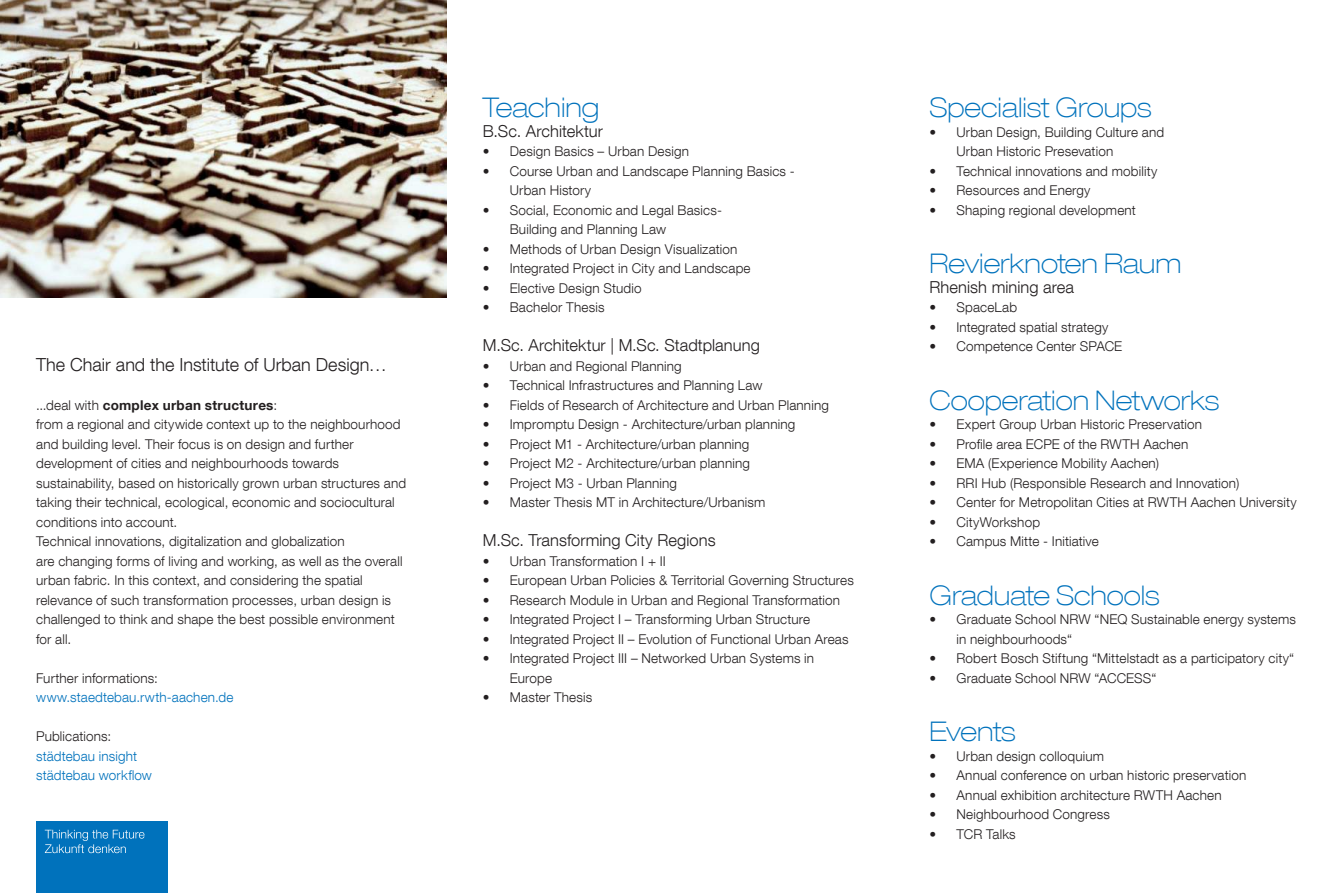
<style>
.page{position:relative;width:1340px;height:893px;background:#fff}
.page>*{position:absolute;margin:0;border:0;box-sizing:border-box;transform-origin:0 0}
.t1{font:100 expanded 27px "Helvetica Neue LT Com";color:#0072bc}
.t2{font:300 18px "Helvetica Neue LT Com";color:#231f20}
.t3{font:300 16.5px "Helvetica Neue LT Com";letter-spacing:.005em;color:#231f20}
.t4{font:300 13.5px/19.5px "Helvetica Neue LT Com";letter-spacing:.01em;color:#231f20}
.t5{font:300 13.5px/19.5px "Helvetica Neue LT Com";letter-spacing:.01em;color:#0072bc}
.s1{font-weight:700}
</style>
<div class="page">
<img style="left:0;top:0;width:446px;height:298px">
<div style="left:36px;top:821px;width:132px;height:72px;background:#0072bc"></div>
<svg style="left:45px;top:830px;width:99px;height:23px"></svg>
<h2 class="t2" style="left:36px;top:353px;width:352px">The Chair and the Institute of Urban Design…</h2>
<p class="t4" style="left:36px;top:395px;width:371px">...deal with <span class="s1">complex urban structures</span>:<br>from a regional and citywide context up to the neighbourhood and building level. Their focus is on design and further development of cities and neighbourhoods towards sustainability, based on historically grown urban structures and taking their technical, ecological, economic and sociocultural conditions into account.<br>Technical innovations, digitalization and globalization<br>are changing forms of living and working, as well as the overall urban fabric. In this context, and considering the spatial relevance of such transformation processes, urban design is challenged to think and shape the best possible environment for all.</p>
<p class="t4" style="left:36px;top:668px;width:123px">Further informations:</p>
<p class="t5" style="left:36px;top:687px;width:199px">www.staedtebau.rwth-aachen.de</p>
<p class="t4" style="left:36px;top:726px;width:77px">Publications:</p>
<p class="t5" style="left:36px;top:746px;width:117px">städtebau insight städtebau workflow</p>
<h1 class="t1" style="left:483px;top:91px;width:118px">Teaching</h1>
<p class="t3" style="left:483px;top:121px;width:122px">B.Sc. Architektur</p>
<p class="t4" style="left:483px;top:141px;width:208px">• Design Basics – Urban Design</p>
<p class="t4" style="left:510px;top:161px;width:286px;text-indent:-27px">• Course Urban and Landscape Planning Basics -<br>Urban History</p>
<p class="t4" style="left:510px;top:200px;width:214px;text-indent:-27px">• Social, Economic and Legal Basics-<br>Building and Planning Law</p>
<p class="t4" style="left:483px;top:239px;width:256px">• Methods of Urban Design Visualization</p>
<p class="t4" style="left:483px;top:258px;width:269px">• Integrated Project in City and Landscape</p>
<p class="t4" style="left:483px;top:278px;width:160px">• Elective Design Studio</p>
<p class="t4" style="left:483px;top:297px;width:123px">• Bachelor Thesis</p>
<p class="t3" style="left:483px;top:335px;width:278px">M.Sc. Architektur | M.Sc. Stadtplanung</p>
<p class="t4" style="left:483px;top:356px;width:200px">• Urban and Regional Planning</p>
<p class="t4" style="left:483px;top:375px;width:281px">• Technical Infrastructures and Planning Law</p>
<p class="t4" style="left:483px;top:395px;width:347px">• Fields of Research of Architecture and Urban Planning</p>
<p class="t4" style="left:483px;top:414px;width:314px">• Impromptu Design - Architecture/urban planning</p>
<p class="t4" style="left:483px;top:434px;width:268px">• Project M1 - Architecture/urban planning</p>
<p class="t4" style="left:483px;top:453px;width:269px">• Project M2 - Architecture/urban planning</p>
<p class="t4" style="left:483px;top:473px;width:196px">• Project M3 - Urban Planning</p>
<p class="t4" style="left:483px;top:492px;width:284px">• Master Thesis MT in Architecture/Urbanism</p>
<p class="t3" style="left:483px;top:530px;width:234px">M.Sc. Transforming City Regions</p>
<p class="t4" style="left:483px;top:551px;width:185px">• Urban Transformation I + II</p>
<p class="t4" style="left:483px;top:570px;width:372px">• European Urban Policies &amp; Territorial Governing Structures</p>
<p class="t4" style="left:483px;top:590px;width:359px">• Research Module in Urban and Regional Transformation</p>
<p class="t4" style="left:483px;top:609px;width:329px">• Integrated Project I – Transforming Urban Structure</p>
<p class="t4" style="left:483px;top:629px;width:367px">• Integrated Project II – Evolution of Functional Urban Areas</p>
<p class="t4" style="left:510px;top:648px;width:306px;text-indent:-27px">• Integrated Project III – Networked Urban Systems in<br>Europe</p>
<p class="t4" style="left:483px;top:687px;width:111px">• Master Thesis</p>
<h1 class="t1" style="left:929px;top:91px;width:224px">Specialist Groups</h1>
<p class="t4" style="left:956px;top:122px;width:209px;text-indent:-27px">• Urban Design, Building Culture and<br>Urban Historic Presevation</p>
<p class="t4" style="left:929px;top:161px;width:229px">• Technical innovations and mobility</p>
<p class="t4" style="left:929px;top:180px;width:163px">• Resources and Energy</p>
<p class="t4" style="left:929px;top:200px;width:208px">• Shaping regional development</p>
<h1 class="t1" style="left:929px;top:247px;width:253px">Revierknoten Raum</h1>
<p class="t3" style="left:929px;top:277px;width:146px">Rhenish mining area</p>
<p class="t4" style="left:929px;top:297px;width:89px">• SpaceLab</p>
<p class="t4" style="left:929px;top:317px;width:180px">• Integrated spatial strategy</p>
<p class="t4" style="left:929px;top:336px;width:194px">• Competence Center SPACE</p>
<h1 class="t1" style="left:929px;top:383px;width:291px">Cooperation Networks</h1>
<p class="t4" style="left:929px;top:414px;width:274px">• Expert Group Urban Historic Preservation</p>
<p class="t4" style="left:929px;top:434px;width:260px">• Profile area ECPE of the RWTH Aachen</p>
<p class="t4" style="left:929px;top:453px;width:231px">• EMA (Experience Mobility Aachen)</p>
<p class="t4" style="left:929px;top:473px;width:311px">• RRI Hub (Responsible Research and Innovation)</p>
<p class="t4" style="left:929px;top:492px;width:369px">• Center for Metropolitan Cities at RWTH Aachen University</p>
<p class="t4" style="left:929px;top:512px;width:112px">• CityWorkshop</p>
<p class="t4" style="left:929px;top:531px;width:171px">• Campus Mitte - Initiative</p>
<h1 class="t1" style="left:929px;top:578px;width:232px">Graduate Schools</h1>
<p class="t4" style="left:956px;top:609px;width:341px;text-indent:-27px">• Graduate School NRW “NEQ Sustainable energy systems in neighbourhoods“</p>
<p class="t4" style="left:929px;top:648px;width:366px">• Robert Bosch Stiftung “Mittelstadt as a participatory city“</p>
<p class="t4" style="left:929px;top:668px;width:228px">• Graduate School NRW “ACCESS“</p>
<h1 class="t1" style="left:929px;top:715px;width:88px">Events</h1>
<p class="t4" style="left:929px;top:746px;width:176px">• Urban design colloquium</p>
<p class="t4" style="left:929px;top:765px;width:318px">• Annual conference on urban historic preservation</p>
<p class="t4" style="left:929px;top:785px;width:294px">• Annual exhibition architecture RWTH Aachen</p>
<p class="t4" style="left:929px;top:804px;width:182px">• Neighbourhood Congress</p>
<p class="t4" style="left:929px;top:824px;width:88px">• TCR Talks</p>
</div>
